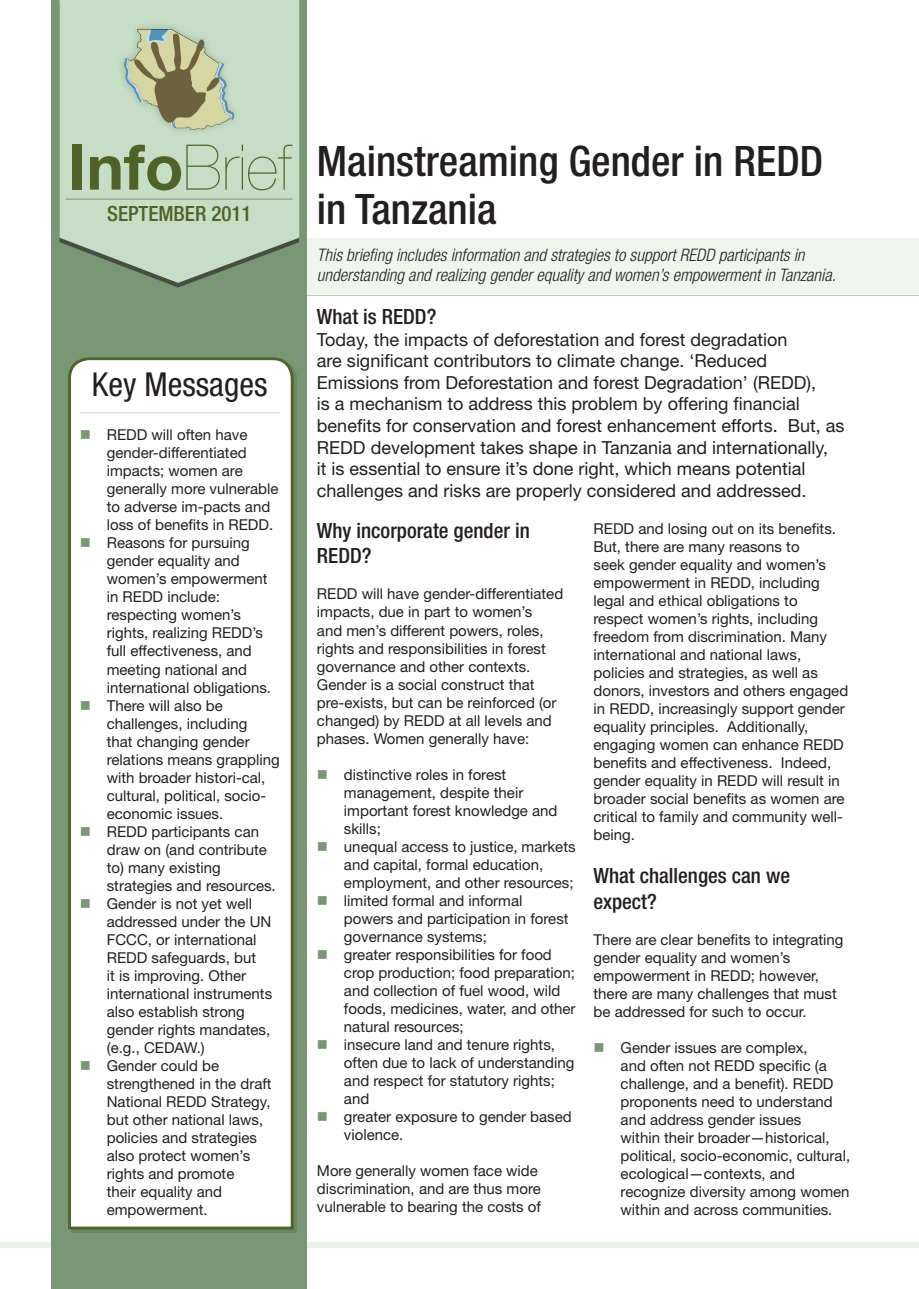
<style>
.page{position:relative;width:919px;height:1289px;background:#fff}
.page>*{position:absolute;margin:0;border:0;box-sizing:border-box;transform-origin:0 0}
.t1{font:200 63px "Helvetica Neue LT Std";color:#4f6228}
.t2{font:500 condensed 42px/48px "Helvetica Neue LT Std";color:#231f20}
.t3{font:condensed 33px "Helvetica Neue LT Std";color:#231f20}
.t4{font:500 condensed 21px/25.2px "Helvetica Neue LT Std";color:#231f20}
.t5{font:500 condensed 21px "Helvetica Neue LT Std";color:#4f6228}
.t6{font:18px/21.6px "Helvetica Neue LT Std";color:#231f20}
.t7{font:italic 300 condensed 17.25px/19.5px "Helvetica Neue LT Std";color:#231f20}
.t8{font:15px/18px "Helvetica Neue LT Std";color:#231f20}
.s1{font-weight:700}
</style>
<div class="page">
<div style="left:300px;top:240px;width:618px;height:56px;background:#f0f6ee"></div>
<div style="left:299px;top:238px;width:619px;height:56px;background:#f0f6ee"></div>
<div style="left:0;top:1242px;width:918px;height:5px;background:#e8f2e8"></div>
<div style="left:51px;top:0;width:255px;height:1288px;background:#799774"></div>
<div style="left:68px;top:357px;width:227px;height:873px;background:#fff"></div>
<svg style="left:60px;top:0;width:239px;height:283px;background:#bcd5bb"></svg>
<div style="left:116px;top:21px;width:125px;height:116px;background:#c6dec5"></div>
<img style="left:124px;top:29px;width:109px;height:100px">
<svg style="left:134px;top:33px;width:86px;height:94px"></svg>
<hr style="left:66px;top:199px;width:226px;height:1px;background:#799774">
<hr style="left:80px;top:412px;width:200px;height:1px;background:#799774">
<svg style="left:81px;top:430px;width:9px;height:9px"></svg>
<svg style="left:81px;top:538px;width:9px;height:9px"></svg>
<svg style="left:81px;top:700px;width:9px;height:9px"></svg>
<svg style="left:81px;top:826px;width:9px;height:9px"></svg>
<svg style="left:81px;top:898px;width:9px;height:9px"></svg>
<svg style="left:81px;top:1060px;width:9px;height:9px"></svg>
<h1 class="t1" style="left:68px;top:131px;width:224px"><span class="s1">Info</span>Brief</h1>
<h3 class="t5" style="left:107px;top:201px;width:146px">SEPTEMBER 2011</h3>
<h3 class="t3" style="left:92px;top:365px;width:177px">Key Messages</h3>
<p class="t8" style="left:107px;top:426px;width:174px">REDD will often have gender-differentiated impacts; women are generally more vulnerable to adverse im-pacts and loss of benefits in REDD.<br>Reasons for pursuing gender equality and women’s empowerment in REDD include: respecting women’s rights, realizing REDD’s full effectiveness, and meeting national and international obligations.<br>There will also be challenges, including<br>that changing gender relations means grappling with broader histori-cal, cultural, political, socio&shy;economic issues.<br>REDD participants can draw on (and contribute to) many existing strategies and resources.<br>Gender is not yet well addressed under the UN<br>FCCC, or international<br>REDD safeguards, but<br>it is improving. Other international instruments also establish strong gender rights mandates, (e.g., CEDAW.)<br>Gender could be strengthened in the draft<br>National REDD Strategy, but other national laws, policies and strategies also protect women’s rights and promote<br>their equality and empowerment.</p>
<h2 class="t2" style="left:317px;top:136px;width:507px">Mainstreaming Gender in REDD in Tanzania</h2>
<p class="t7" style="left:317px;top:246px;width:520px">This briefing includes information and strategies to support REDD participants in understanding and realizing gender equality and women’s empowerment in Tanzania.</p>
<h3 class="t4" style="left:317px;top:304px;width:121px">What is REDD?</h3>
<p class="t6" style="left:317px;top:328px;width:529px">Today, the impacts of deforestation and forest degradation<br>are significant contributors to climate change. ‘Reduced Emissions from Deforestation and forest Degradation’ (REDD),<br>is a mechanism to address this problem by offering financial benefits for conservation and forest enhancement efforts. But, as REDD development takes shape in Tanzania and internationally,<br>it is essential to ensure it’s done right, which means potential challenges and risks are properly considered and addressed.</p>
<h3 class="t4" style="left:317px;top:518px;width:214px">Why incorporate gender in<br>REDD?</h3>
<p class="t8" style="left:317px;top:585px;width:248px">REDD will have gender-differentiated impacts, due in part to women’s<br>and men’s different powers, roles, rights and responsibilities in forest governance and other contexts.<br>Gender is a social construct that pre-exists, but can be reinforced (or changed) by REDD at all levels and phases. Women generally have:</p>
<p class="t8" style="left:344px;top:765px;width:233px">distinctive roles in forest management, despite their important forest knowledge and skills;<br>unequal access to justice, markets and capital, formal education, employment, and other resources; limited formal and informal powers and participation in forest governance systems;<br>greater responsibilities for food crop production; food preparation; and collection of fuel wood, wild foods, medicines, water, and other natural resources;<br>insecure land and tenure rights, often due to lack of understanding and respect for statutory rights; and<br>greater exposure to gender based violence.</p>
<p class="t8" style="left:317px;top:1161px;width:225px">More generally women face wide discrimination, and are thus more vulnerable to bearing the costs of</p>
<p class="t8" style="left:593px;top:519px;width:256px">REDD and losing out on its benefits.<br>But, there are many reasons to<br>seek gender equality and women’s empowerment in REDD, including legal and ethical obligations to respect women’s rights, including freedom from discrimination. Many international and national laws, policies and strategies, as well as donors, investors and others engaged in REDD, increasingly support gender equality principles. Additionally, engaging women can enhance REDD benefits and effectiveness. Indeed, gender equality in REDD will result in broader social benefits as women are critical to family and community well&shy;being.</p>
<h3 class="t4" style="left:593px;top:863px;width:198px">What challenges can we expect?</h3>
<p class="t8" style="left:593px;top:930px;width:251px">There are clear benefits to integrating gender equality and women’s empowerment in REDD; however, there are many challenges that must be addressed for such to occur.</p>
<p class="t8" style="left:620px;top:1038px;width:231px">Gender issues are complex,<br>and often not REDD specific (a challenge, and a benefit). REDD proponents need to understand and address gender issues<br>within their broader—historical, political, socio-economic, cultural, ecological—contexts, and recognize diversity among women within and across communities.</p>
</div>
